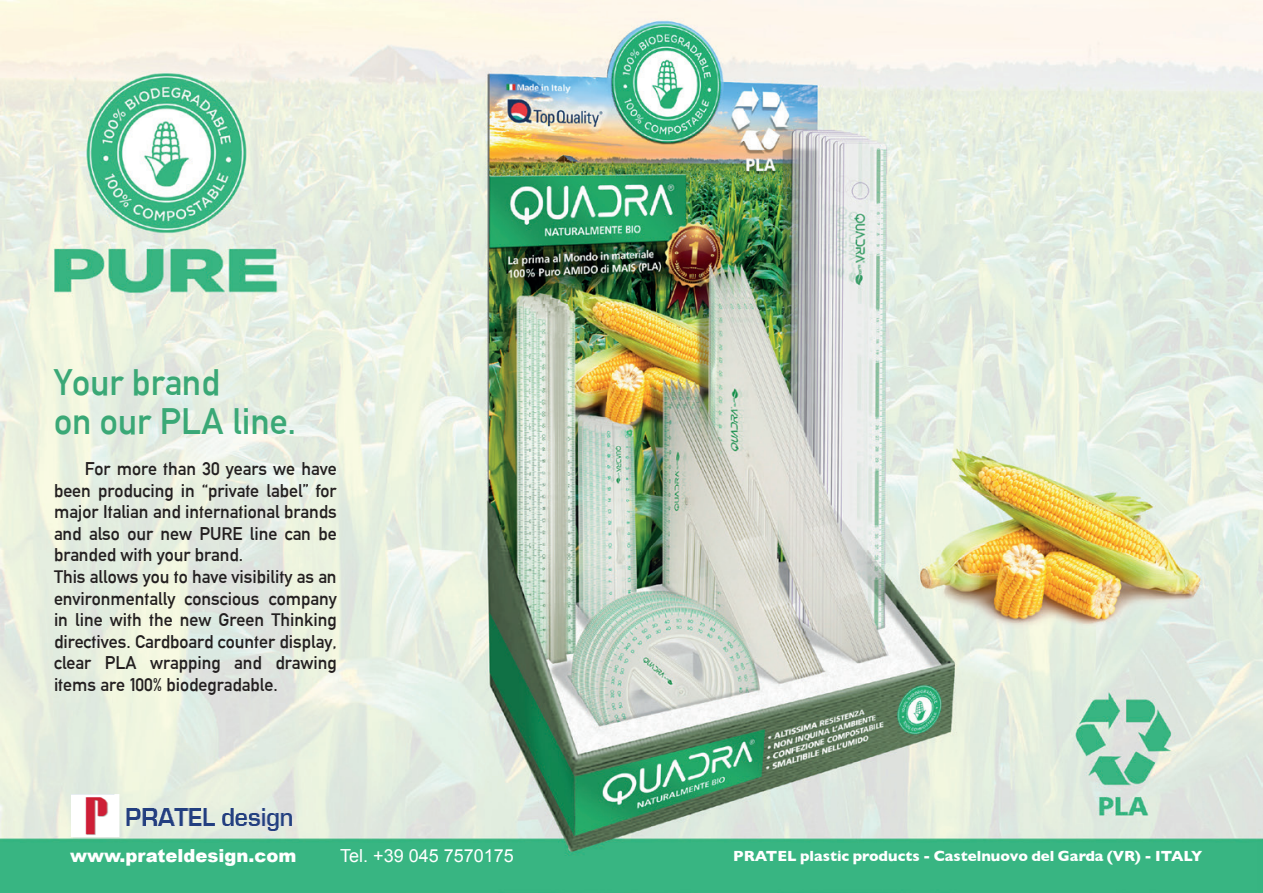
<style>
.page{position:relative;width:1263px;height:893px;background:#fff}
.page>*{position:absolute;margin:0;border:0;box-sizing:border-box;transform-origin:0 0}
.t1{font:36px/39px "Alte DIN1451 Mittelschrift";color:#3aa876}
.t2{font:18px/21.6px "Alte DIN1451 Mittelschrift";color:#231f20}
.t3{font:900 18px "Arial";color:#fff}
.t4{font:18px "Arial";color:#fff}
.t5{font:700 15px "Gill Sans";color:#fff}
</style>
<div class="page">
<img style="left:0;top:0;width:1263px;height:893px">
<img style="left:71px;top:794px;width:237px;height:43px">
<h1 class="t1" style="left:54px;top:363px;width:244px">Your brand<br>on our PLA line.</h1>
<p class="t2" style="left:54px;top:458px;width:284px;text-indent:31px">For more than 30 years we have been producing in “private label” for major Italian and international brands and also our new PURE line can be branded with your brand.<br>This allows you to have visibility as an environmentally conscious company in line with the new Green Thinking directives. Cardboard counter display, clear PLA wrapping and drawing items are 100% biodegradable.</p>
<p class="t3" style="left:70px;top:842px;width:228px">www.prateldesign.com</p>
<p class="t4" style="left:340px;top:844px;width:175px">Tel. +39 045 7570175</p>
<p class="t5" style="left:733px;top:844px;width:471px">PRATEL plastic products - Castelnuovo del Garda (VR) - ITALY</p>
</div>
